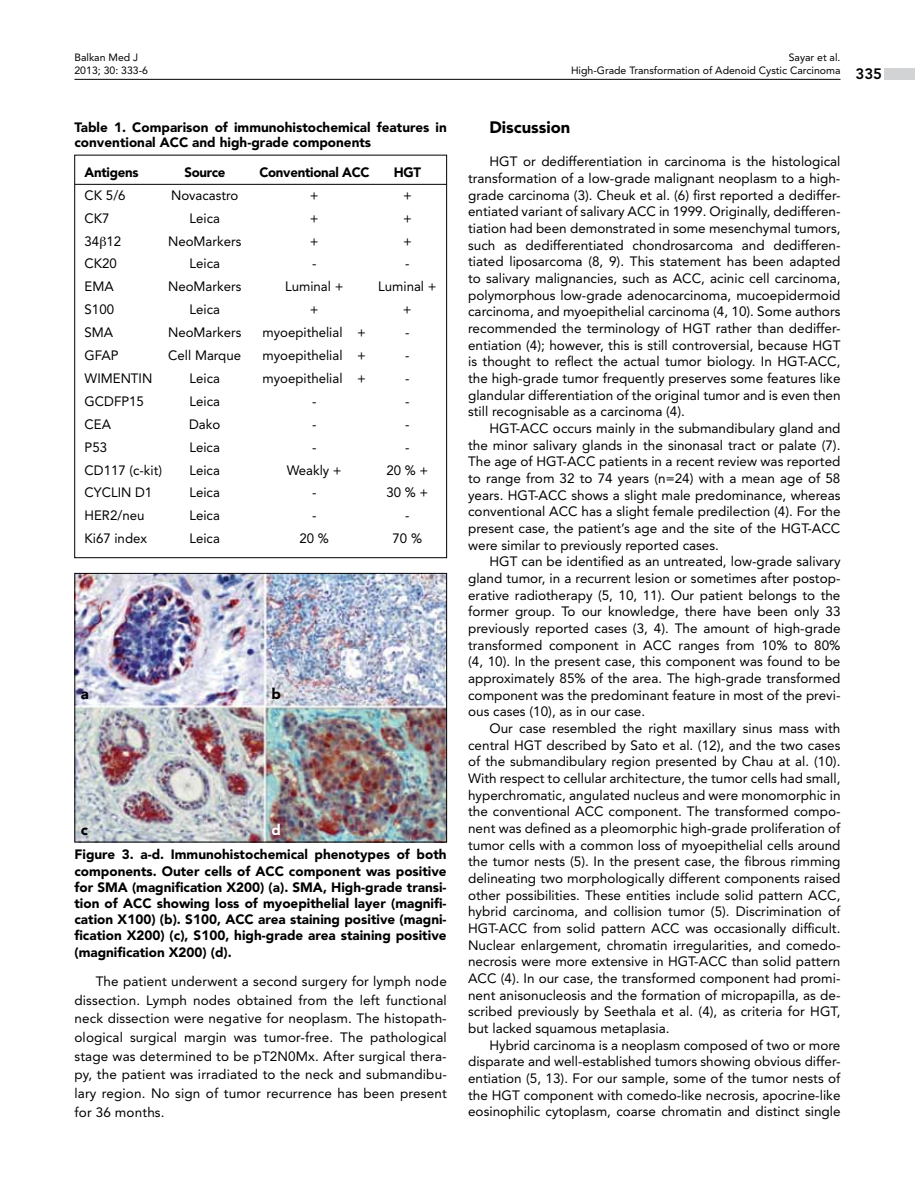
<style>
.page{position:relative;width:915px;height:1191px;background:#fff}
.page>*{position:absolute;margin:0;border:0;box-sizing:border-box;transform-origin:0 0}
.t1{font:900 16.5px "Avenir LT Std";color:#000}
.t2{font:900 15px "Avenir LT Std";color:#000}
.t3{font:800 15px "Avenir LT Std";color:#000}
.t4{font:900 15px "Avenir LT Std";color:#fff}
.t5{font:13.5px/16.6px "Avenir LT Std";color:#000;text-align:justify}
.t6{font:900 13.5px/16.2px "Avenir LT Std";color:#000}
.t7{font:900 13.5px "Avenir LT Std";letter-spacing:-.02em;color:#000}
.t8{font:10.5px/12.6px "Avenir LT Std";color:#000}
</style>
<div class="page">
<div style="left:74px;top:155px;width:372px;height:403px;border:1px solid #000"></div>
<hr style="left:75px;top:184px;width:371px;height:1px;background:#000">
<img style="left:77px;top:575px;width:367px;height:265px">
<div style="left:884px;top:68px;width:30px;height:11px;background:#d1d3d4"></div>
<hr style="left:74px;top:79px;width:766px;height:1px;background:#000">
<p class="t8" style="left:74px;top:51px;width:75px">Balkan Med J<br>2013; 30: 333-6</p>
<p class="t8" style="left:571px;top:51px;width:271px;text-align:right">Sayar et al.<br>High-Grade Transformation of Adenoid Cystic Carcinoma</p>
<p class="t3" style="left:855px;top:65px;width:28px">335</p>
<p class="t6" style="left:74px;top:120px;width:374px;line-height:15px">Table 1. Comparison of immunohistochemical features in conventional ACC and high-grade components</p>
<p class="t7" style="left:85px;top:164px;width:56px">Antigens</p>
<p class="t6" style="left:184px;top:164px;width:43px">Source</p>
<p class="t7" style="left:259px;top:164px;width:112px">Conventional ACC</p>
<p class="t6" style="left:393px;top:164px;width:29px">HGT</p>
<p class="t5" style="left:85px;top:187px;width:42px">CK 5/6</p>
<p class="t5" style="left:171px;top:187px;width:69px">Novacastro</p>
<p class="t5" style="left:310px;top:187px;width:10px">+</p>
<p class="t5" style="left:403px;top:187px;width:10px">+</p>
<p class="t5" style="left:85px;top:210px;width:27px">CK7</p>
<p class="t5" style="left:189px;top:210px;width:32px">Leica</p>
<p class="t5" style="left:310px;top:210px;width:10px">+</p>
<p class="t5" style="left:403px;top:210px;width:10px">+</p>
<p class="t5" style="left:85px;top:233px;width:38px">34 12</p>
<p class="t5" style="left:168px;top:233px;width:75px">NeoMarkers</p>
<p class="t5" style="left:310px;top:233px;width:10px">+</p>
<p class="t5" style="left:403px;top:233px;width:10px">+</p>
<p class="t5" style="left:85px;top:255px;width:34px">CK20</p>
<p class="t5" style="left:189px;top:255px;width:32px">Leica</p>
<p class="t5" style="left:312px;top:255px;width:6px">-</p>
<p class="t5" style="left:405px;top:255px;width:6px">-</p>
<p class="t5" style="left:85px;top:278px;width:31px">EMA</p>
<p class="t5" style="left:168px;top:278px;width:75px">NeoMarkers</p>
<p class="t5" style="left:285px;top:278px;width:60px">Luminal +</p>
<p class="t5" style="left:378px;top:278px;width:60px">Luminal +</p>
<p class="t5" style="left:85px;top:301px;width:31px">S100</p>
<p class="t5" style="left:189px;top:301px;width:32px">Leica</p>
<p class="t5" style="left:310px;top:301px;width:10px">+</p>
<p class="t5" style="left:403px;top:301px;width:10px">+</p>
<p class="t5" style="left:85px;top:324px;width:30px">SMA</p>
<p class="t5" style="left:168px;top:324px;width:75px">NeoMarkers</p>
<p class="t5" style="left:262px;top:324px;width:105px">myoepithelial +</p>
<p class="t5" style="left:405px;top:324px;width:6px">-</p>
<p class="t5" style="left:85px;top:347px;width:36px">GFAP</p>
<p class="t5" style="left:168px;top:347px;width:74px">Cell Marque</p>
<p class="t5" style="left:262px;top:347px;width:105px">myoepithelial +</p>
<p class="t5" style="left:405px;top:347px;width:6px">-</p>
<p class="t5" style="left:85px;top:370px;width:69px">WIMENTIN</p>
<p class="t5" style="left:189px;top:370px;width:32px">Leica</p>
<p class="t5" style="left:262px;top:370px;width:105px">myoepithelial +</p>
<p class="t5" style="left:405px;top:370px;width:6px">-</p>
<p class="t5" style="left:85px;top:393px;width:61px">GCDFP15</p>
<p class="t5" style="left:189px;top:393px;width:32px">Leica</p>
<p class="t5" style="left:312px;top:393px;width:6px">-</p>
<p class="t5" style="left:405px;top:393px;width:6px">-</p>
<p class="t5" style="left:85px;top:416px;width:28px">CEA</p>
<p class="t5" style="left:189px;top:416px;width:33px">Dako</p>
<p class="t5" style="left:312px;top:416px;width:6px">-</p>
<p class="t5" style="left:405px;top:416px;width:6px">-</p>
<p class="t5" style="left:85px;top:438px;width:24px">P53</p>
<p class="t5" style="left:189px;top:438px;width:32px">Leica</p>
<p class="t5" style="left:312px;top:438px;width:6px">-</p>
<p class="t5" style="left:405px;top:438px;width:6px">-</p>
<p class="t5" style="left:84px;top:461px;width:79px">CD117 (c-kit)</p>
<p class="t5" style="left:189px;top:461px;width:32px">Leica</p>
<p class="t5" style="left:287px;top:461px;width:56px">Weakly +</p>
<p class="t5" style="left:386px;top:461px;width:43px">20 % +</p>
<p class="t5" style="left:84px;top:484px;width:69px">CYCLIN D1</p>
<p class="t5" style="left:189px;top:484px;width:32px">Leica</p>
<p class="t5" style="left:312px;top:484px;width:6px">-</p>
<p class="t5" style="left:386px;top:484px;width:43px">30 % +</p>
<p class="t5" style="left:84px;top:507px;width:61px">HER2/neu</p>
<p class="t5" style="left:189px;top:507px;width:32px">Leica</p>
<p class="t5" style="left:312px;top:507px;width:6px">-</p>
<p class="t5" style="left:405px;top:507px;width:6px">-</p>
<p class="t5" style="left:84px;top:530px;width:64px">Ki67 index</p>
<p class="t5" style="left:189px;top:530px;width:32px">Leica</p>
<p class="t5" style="left:299px;top:530px;width:31px">20 %</p>
<p class="t5" style="left:392px;top:530px;width:31px">70 %</p>
<p class="t2" style="left:81px;top:685px;width:10px">a</p>
<p class="t2" style="left:271px;top:685px;width:11px">b</p>
<p class="t2" style="left:81px;top:820px;width:9px">c</p>
<p class="t4" style="left:271px;top:820px;width:11px">d</p>
<p class="t6" style="left:74px;top:846px;width:373px;text-align:justify">Figure 3. a-d. Immunohistochemical phenotypes of both components. Outer cells of ACC component was positive for SMA (magnification X200) (a). SMA, High-grade transi&shy;tion of ACC showing loss of myoepithelial layer (magnifi&shy;cation X100) (b). S100, ACC area staining positive (magni&shy;fication X200) (c), S100, high-grade area staining positive (magnification X200) (d).</p>
<p class="t5" style="left:74px;top:971px;width:374px;line-height:18.6px;text-indent:21px">The patient underwent a second surgery for lymph node dissection. Lymph nodes obtained from the left functional neck dissection were negative for neoplasm. The histopath&shy;ological surgical margin was tumor-free. The pathological stage was determined to be pT2N0Mx. After surgical thera&shy;py, the patient was irradiated to the neck and submandibu&shy;lary region. No sign of tumor recurrence has been present for 36 months.</p>
<p class="t1" style="left:489px;top:117px;width:82px">Discussion</p>
<p class="t5" style="left:468px;top:153px;width:374px;text-indent:21px">HGT or dedifferentiation in carcinoma is the histological transformation of a low-grade malignant neoplasm to a high&shy;grade carcinoma (3). Cheuk et al. (6) first reported a dediffer&shy;entiated variant of salivary ACC in 1999. Originally, dedifferen&shy;tiation had been demonstrated in some mesenchymal tumors, such as dedifferentiated chondrosarcoma and dedifferen&shy;tiated liposarcoma (8, 9). This statement has been adapted to salivary malignancies, such as ACC, acinic cell carcinoma, polymorphous low-grade adenocarcinoma, mucoepidermoid carcinoma, and myoepithelial carcinoma (4, 10). Some authors recommended the terminology of HGT rather than dediffer&shy;entiation (4); however, this is still controversial, because HGT is thought to reflect the actual tumor biology. In HGT-ACC, the high-grade tumor frequently preserves some features like glandular differentiation of the original tumor and is even then still recognisable as a carcinoma (4).</p>
<p class="t5" style="left:468px;top:420px;width:374px;text-indent:21px">HGT-ACC occurs mainly in the submandibulary gland and the minor salivary glands in the sinonasal tract or palate (7).<br>The age of HGT-ACC patients in a recent review was reported to range from 32 to 74 years (n=24) with a mean age of 58 years. HGT-ACC shows a slight male predominance, whereas conventional ACC has a slight female predilection (4). For the present case, the patient’s age and the site of the HGT-ACC were similar to previously reported cases.</p>
<p class="t5" style="left:468px;top:553px;width:374px;text-indent:21px">HGT can be identified as an untreated, low-grade salivary gland tumor, in a recurrent lesion or sometimes after postop&shy;erative radiotherapy (5, 10, 11). Our patient belongs to the former group. To our knowledge, there have been only 33 previously reported cases (3, 4). The amount of high-grade transformed component in ACC ranges from 10% to 80% (4, 10). In the present case, this component was found to be approximately 85% of the area. The high-grade transformed component was the predominant feature in most of the previ&shy;ous cases (10), as in our case.</p>
<p class="t5" style="left:468px;top:720px;width:374px;text-indent:21px">Our case resembled the right maxillary sinus mass with central HGT described by Sato et al. (12), and the two cases of the submandibulary region presented by Chau at al. (10).<br>With respect to cellular architecture, the tumor cells had small, hyperchromatic, angulated nucleus and were monomorphic in the conventional ACC component. The transformed compo&shy;nent was defined as a pleomorphic high-grade proliferation of tumor cells with a common loss of myoepithelial cells around the tumor nests (5). In the present case, the fibrous rimming delineating two morphologically different components raised other possibilities. These entities include solid pattern ACC, hybrid carcinoma, and collision tumor (5). Discrimination of HGT-ACC from solid pattern ACC was occasionally difficult.<br>Nuclear enlargement, chromatin irregularities, and comedo&shy;necrosis were more extensive in HGT-ACC than solid pattern ACC (4). In our case, the transformed component had promi&shy;nent anisonucleosis and the formation of micropapilla, as de&shy;scribed previously by Seethala et al. (4), as criteria for HGT, but lacked squamous metaplasia.</p>
<p class="t5" style="left:468px;top:1036px;width:374px;text-indent:21px">Hybrid carcinoma is a neoplasm composed of two or more disparate and well-established tumors showing obvious differ&shy;entiation (5, 13). For our sample, some of the tumor nests of the HGT component with comedo-like necrosis, apocrine-like eosinophilic cytoplasm, coarse chromatin and distinct single</p>
</div>
